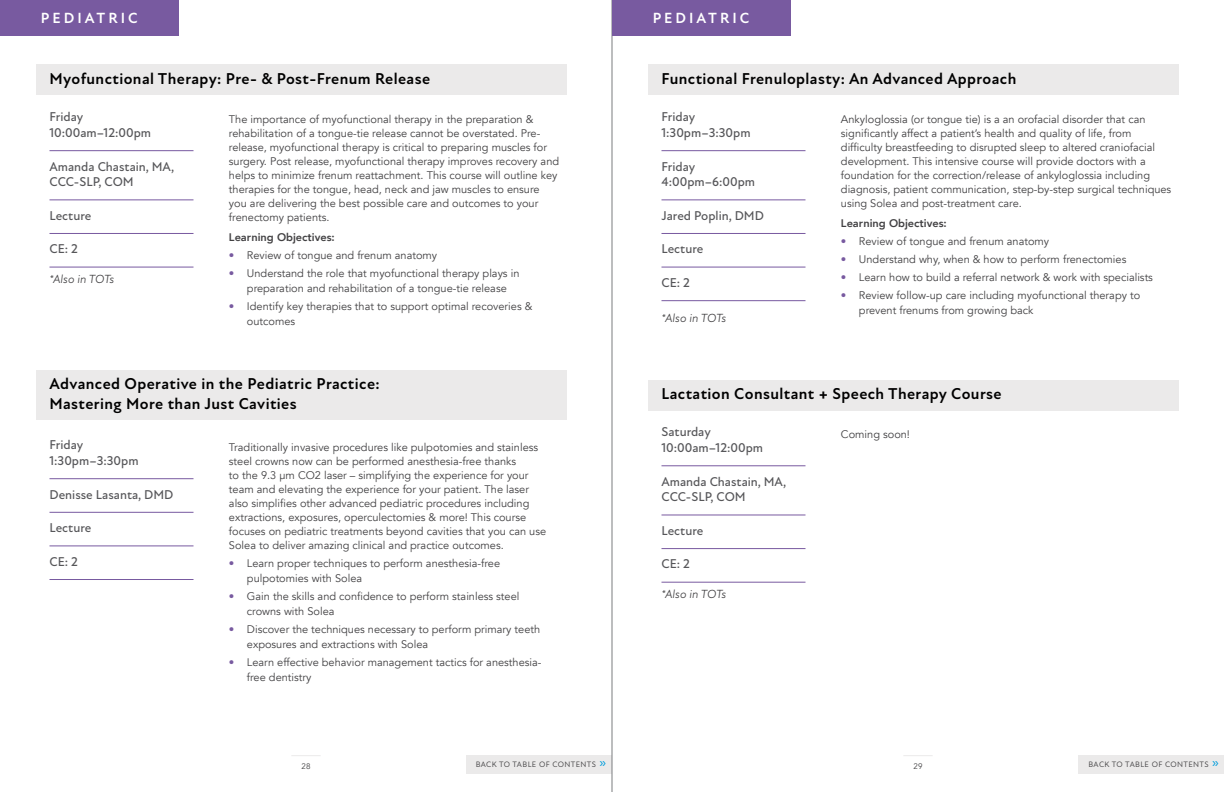
<style>
.page{position:relative;width:1224px;height:792px;background:#fff}
.page>*{position:absolute;margin:0;border:0;box-sizing:border-box;transform-origin:0 0}
.t1{font:700 16px/19.2px "New Atten";letter-spacing:.025em;color:#000}
.t2{font:700 15px "New Atten";letter-spacing:.2em;color:#fff}
.t3{font:500 13px/15.6px "New Atten";color:#565659}
.t4{font:italic 12px "New Atten";color:#414042}
.t5{font:11px/14px "Avenir";color:#414042}
.t6{font:800 11px "Avenir";color:#414042}
.t7{font:8px "New Atten";letter-spacing:.05em;color:#414042}
.t8{font:8px "Avenir";color:#414042}
.s1{color:#785aa0}
.s2{font-size:14px;color:#009ddc}
</style>
<div class="page">
<hr style="left:291px;top:755px;width:30px;height:1px;background:#ebeaea">
<div style="left:1079px;top:755px;width:145px;height:19px;background:#ebeaea"></div>
<div style="left:466px;top:755px;width:145px;height:19px;background:#ebeaea"></div>
<hr style="left:903px;top:755px;width:30px;height:1px;background:#ebeaea">
<hr style="left:612px;top:0;width:1px;height:792px;background:#7b7c7f">
<div style="left:0;top:0;width:178px;height:36px;background:#785aa0"></div>
<div style="left:36px;top:370px;width:531px;height:50px;background:#ebeaea"></div>
<hr style="left:50px;top:478px;width:144px;height:1px;background:#785aa0">
<hr style="left:50px;top:512px;width:144px;height:1px;background:#785aa0">
<hr style="left:50px;top:546px;width:144px;height:1px;background:#785aa0">
<hr style="left:50px;top:579px;width:144px;height:1px;background:#785aa0">
<div style="left:36px;top:65px;width:531px;height:30px;background:#ebeaea"></div>
<hr style="left:50px;top:150px;width:144px;height:1px;background:#785aa0">
<hr style="left:50px;top:200px;width:144px;height:1px;background:#785aa0">
<hr style="left:50px;top:233px;width:144px;height:1px;background:#785aa0">
<hr style="left:50px;top:267px;width:144px;height:1px;background:#785aa0">
<div style="left:648px;top:65px;width:531px;height:30px;background:#ebeaea"></div>
<hr style="left:662px;top:150px;width:144px;height:1px;background:#785aa0">
<hr style="left:662px;top:200px;width:144px;height:1px;background:#785aa0">
<hr style="left:662px;top:233px;width:144px;height:1px;background:#785aa0">
<hr style="left:662px;top:267px;width:144px;height:1px;background:#785aa0">
<hr style="left:662px;top:300px;width:144px;height:1px;background:#785aa0">
<div style="left:612px;top:0;width:178px;height:36px;background:#785aa0"></div>
<div style="left:648px;top:380px;width:531px;height:30px;background:#ebeaea"></div>
<hr style="left:662px;top:466px;width:144px;height:1px;background:#785aa0">
<hr style="left:662px;top:515px;width:144px;height:1px;background:#785aa0">
<hr style="left:662px;top:548px;width:144px;height:1px;background:#785aa0">
<hr style="left:662px;top:582px;width:144px;height:1px;background:#785aa0">
<h2 class="t2" style="left:41px;top:9px;width:98px">PEDIATRIC</h2>
<h1 class="t1" style="left:50px;top:69px;width:382px">Myofunctional Therapy: Pre- &amp; Post-Frenum Release</h1>
<p class="t3" style="left:50px;top:109px;width:103px">Friday<br>10:00am–12:00pm</p>
<p class="t3" style="left:50px;top:159px;width:126px">Amanda Chastain, MA,<br>CCC-SLP, COM</p>
<p class="t3" style="left:50px;top:208px;width:43px">Lecture</p>
<p class="t3" style="left:50px;top:241px;width:30px">CE: 2</p>
<p class="t5" style="left:229px;top:112px;width:332px">The importance of myofunctional therapy in the preparation &amp; rehabilitation of a tongue-tie release cannot be overstated. Pre&shy;release, myofunctional therapy is critical to preparing muscles for surgery. Post release, myofunctional therapy improves recovery and helps to minimize frenum reattachment. This course will outline key therapies for the tongue, head, neck and jaw muscles to ensure you are delivering the best possible care and outcomes to your frenectomy patients.</p>
<p class="t6" style="left:229px;top:227px;width:107px">Learning Objectives:</p>
<p class="t5" style="left:229px;top:248px;width:210px"><span class="s1">•</span> Review of tongue and frenum anatomy</p>
<p class="t5" style="left:229px;top:266px;width:292px;line-height:15px;text-align:center"><span class="s1">•</span> Understand the role that myofunctional therapy plays in preparation and rehabilitation of a tongue-tie release</p>
<p class="t5" style="left:247px;top:299px;width:287px;line-height:15px;text-indent:-18px"><span class="s1">•</span> Identify key therapies that to support optimal recoveries &amp; outcomes</p>
<p class="t4" style="left:50px;top:272px;width:66px">*Also in TOTs</p>
<h1 class="t1" style="left:50px;top:375px;width:332px">Advanced Operative in the Pediatric Practice:<br>Mastering More than Just Cavities</h1>
<p class="t3" style="left:50px;top:437px;width:91px">Friday<br>1:30pm–3:30pm</p>
<p class="t3" style="left:50px;top:487px;width:126px">Denisse Lasanta, DMD</p>
<p class="t3" style="left:50px;top:520px;width:43px">Lecture</p>
<p class="t3" style="left:50px;top:554px;width:30px">CE: 2</p>
<p class="t5" style="left:229px;top:440px;width:319px">Traditionally invasive procedures like pulpotomies and stainless steel crowns now can be performed anesthesia-free thanks<br>to the 9.3 µm CO2 laser – simplifying the experience for your team and elevating the experience for your patient. The laser also simplifies other advanced pediatric procedures including extractions, exposures, operculectomies &amp; more! This course focuses on pediatric treatments beyond cavities that you can use Solea to deliver amazing clinical and practice outcomes.</p>
<p class="t5" style="left:247px;top:556px;width:255px;line-height:15px;text-indent:-18px"><span class="s1">•</span> Learn proper techniques to perform anesthesia-free pulpotomies with Solea</p>
<p class="t5" style="left:247px;top:589px;width:274px;line-height:15px;text-indent:-18px"><span class="s1">•</span> Gain the skills and confidence to perform stainless steel crowns with Solea</p>
<p class="t5" style="left:247px;top:622px;width:295px;line-height:15px;text-indent:-18px"><span class="s1">•</span> Discover the techniques necessary to perform primary teeth exposures and extractions with Solea</p>
<p class="t5" style="left:247px;top:655px;width:296px;line-height:15px;text-indent:-18px"><span class="s1">•</span> Learn effective behavior management tactics for anesthesia&shy;free dentistry</p>
<h2 class="t2" style="left:653px;top:9px;width:98px">PEDIATRIC</h2>
<h1 class="t1" style="left:662px;top:69px;width:356px">Functional Frenuloplasty: An Advanced Approach</h1>
<p class="t3" style="left:662px;top:109px;width:91px">Friday<br>1:30pm–3:30pm</p>
<p class="t3" style="left:662px;top:159px;width:95px">Friday<br>4:00pm–6:00pm</p>
<p class="t3" style="left:662px;top:208px;width:104px">Jared Poplin, DMD</p>
<p class="t3" style="left:662px;top:241px;width:43px">Lecture</p>
<p class="t3" style="left:662px;top:275px;width:30px">CE: 2</p>
<p class="t5" style="left:841px;top:112px;width:332px">Ankyloglossia (or tongue tie) is a an orofacial disorder that can significantly affect a patient’s health and quality of life, from difficulty breastfeeding to disrupted sleep to altered craniofacial development. This intensive course will provide doctors with a foundation for the correction/release of ankyloglossia including diagnosis, patient communication, step-by-step surgical techniques using Solea and post-treatment care.</p>
<p class="t6" style="left:841px;top:213px;width:107px">Learning Objectives:</p>
<p class="t5" style="left:841px;top:234px;width:210px"><span class="s1">•</span> Review of tongue and frenum anatomy</p>
<p class="t5" style="left:841px;top:252px;width:287px"><span class="s1">•</span> Understand why, when &amp; how to perform frenectomies</p>
<p class="t5" style="left:841px;top:270px;width:314px"><span class="s1">•</span> Learn how to build a referral network &amp; work with specialists</p>
<p class="t5" style="left:859px;top:288px;width:283px;line-height:15px;text-indent:-18px"><span class="s1">•</span> Review follow-up care including myofunctional therapy to prevent frenums from growing back</p>
<p class="t4" style="left:662px;top:310px;width:66px">*Also in TOTs</p>
<h1 class="t1" style="left:662px;top:384px;width:342px">Lactation Consultant + Speech Therapy Course</h1>
<p class="t3" style="left:662px;top:424px;width:103px">Saturday<br>10:00am–12:00pm</p>
<p class="t3" style="left:662px;top:474px;width:126px">Amanda Chastain, MA,<br>CCC-SLP, COM</p>
<p class="t3" style="left:662px;top:523px;width:43px">Lecture</p>
<p class="t3" style="left:662px;top:556px;width:30px">CE: 2</p>
<p class="t5" style="left:841px;top:428px;width:71px">Coming soon!</p>
<p class="t4" style="left:662px;top:587px;width:66px">*Also in TOTs</p>
<p class="t8" style="left:302px;top:761px;width:10px">28</p>
<p class="t7" style="left:476px;top:760px;width:132px">BACK TO TABLE OF CONTENTS <span class="s2">»</span></p>
<p class="t8" style="left:914px;top:761px;width:10px">29</p>
<p class="t7" style="left:1088px;top:760px;width:132px">BACK TO TABLE OF CONTENTS <span class="s2">»</span></p>
</div>
